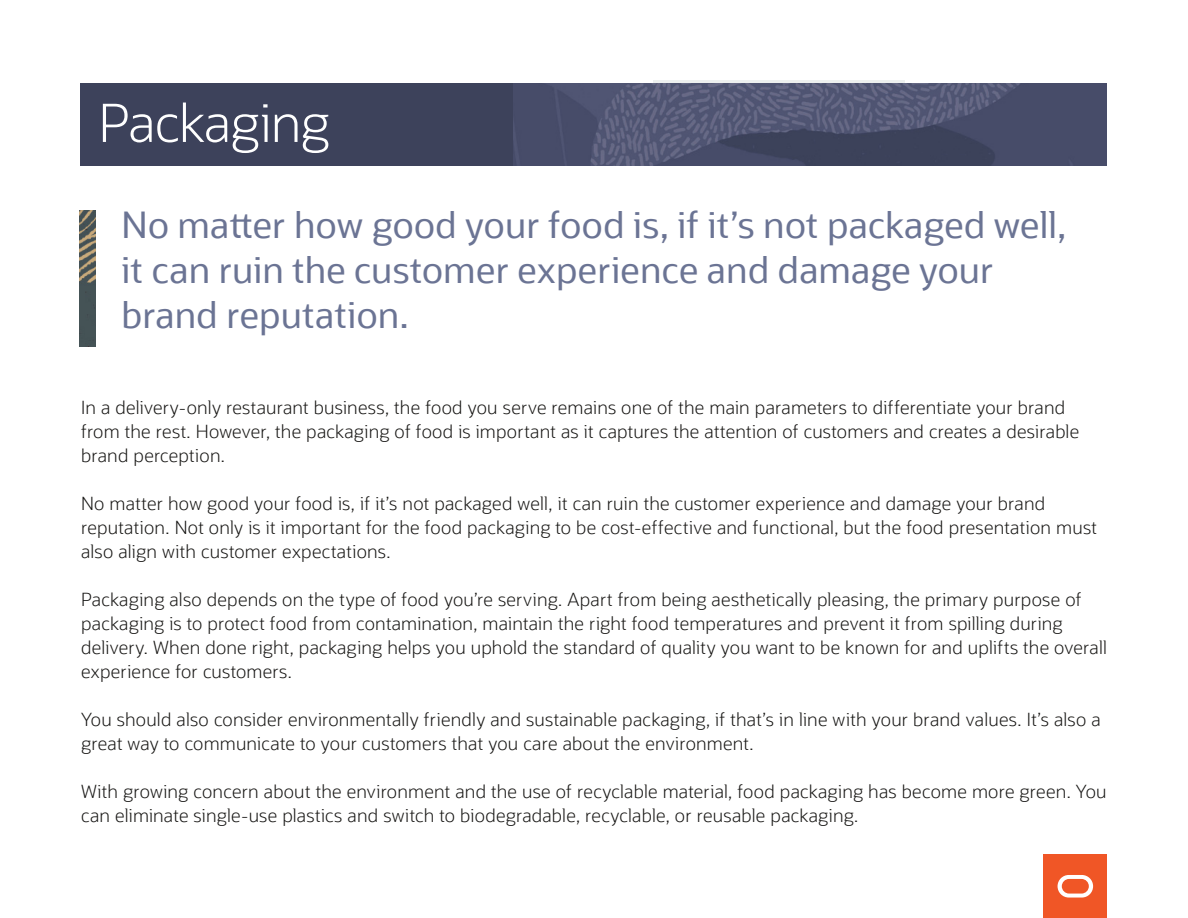
<style>
.page{position:relative;width:1188px;height:918px;background:#fff}
.page>*{position:absolute;margin:0;border:0;box-sizing:border-box;transform-origin:0 0}
.t1{font:300 52.5px "Oracle Sans";letter-spacing:-.02em;color:#fff}
.t2{font:36px/45px "Oracle Sans";letter-spacing:.01em;color:#6b7494}
.t3{font:300 18px/24px "Oracle Sans";letter-spacing:.01em;color:#161513}
</style>
<div class="page">
<div style="left:80px;top:83px;width:722px;height:82px;background:#3d425b"></div>
<div style="left:653px;top:81px;width:252px;height:82px;background:#edf0ef"></div>
<img style="left:513px;top:83px;width:594px;height:82px">
<img style="left:80px;top:211px;width:15px;height:136px">
<div style="left:1044px;top:855px;width:63px;height:63px;background:#f05626"></div>
<svg style="left:1058px;top:875px;width:35px;height:23px"></svg>
<p class="t1" style="left:98px;top:92px;width:233px">Packaging</p>
<h1 class="t2" style="left:122px;top:202px;width:946px">No matter how good your food is, if it’s not packaged well, it can ruin the customer experience and damage your brand reputation.</h1>
<p class="t3" style="left:81px;top:396px;width:1000px">In a delivery-only restaurant business, the food you serve remains one of the main parameters to differentiate your brand from the rest. However, the packaging of food is important as it captures the attention of customers and creates a desirable brand perception.</p>
<p class="t3" style="left:81px;top:492px;width:1017px">No matter how good your food is, if it’s not packaged well, it can ruin the customer experience and damage your brand reputation. Not only is it important for the food packaging to be cost-effective and functional, but the food presentation must also align with customer expectations.</p>
<p class="t3" style="left:81px;top:588px;width:1027px">Packaging also depends on the type of food you’re serving. Apart from being aesthetically pleasing, the primary purpose of packaging is to protect food from contamination, maintain the right food temperatures and prevent it from spilling during delivery. When done right, packaging helps you uphold the standard of quality you want to be known for and uplifts the overall experience for customers.</p>
<p class="t3" style="left:81px;top:708px;width:1021px">You should also consider environmentally friendly and sustainable packaging, if that’s in line with your brand values. It’s also a great way to communicate to your customers that you care about the environment.</p>
<p class="t3" style="left:81px;top:780px;width:1027px">With growing concern about the environment and the use of recyclable material, food packaging has become more green. You can eliminate single-use plastics and switch to biodegradable, recyclable, or reusable packaging.</p>
</div>
